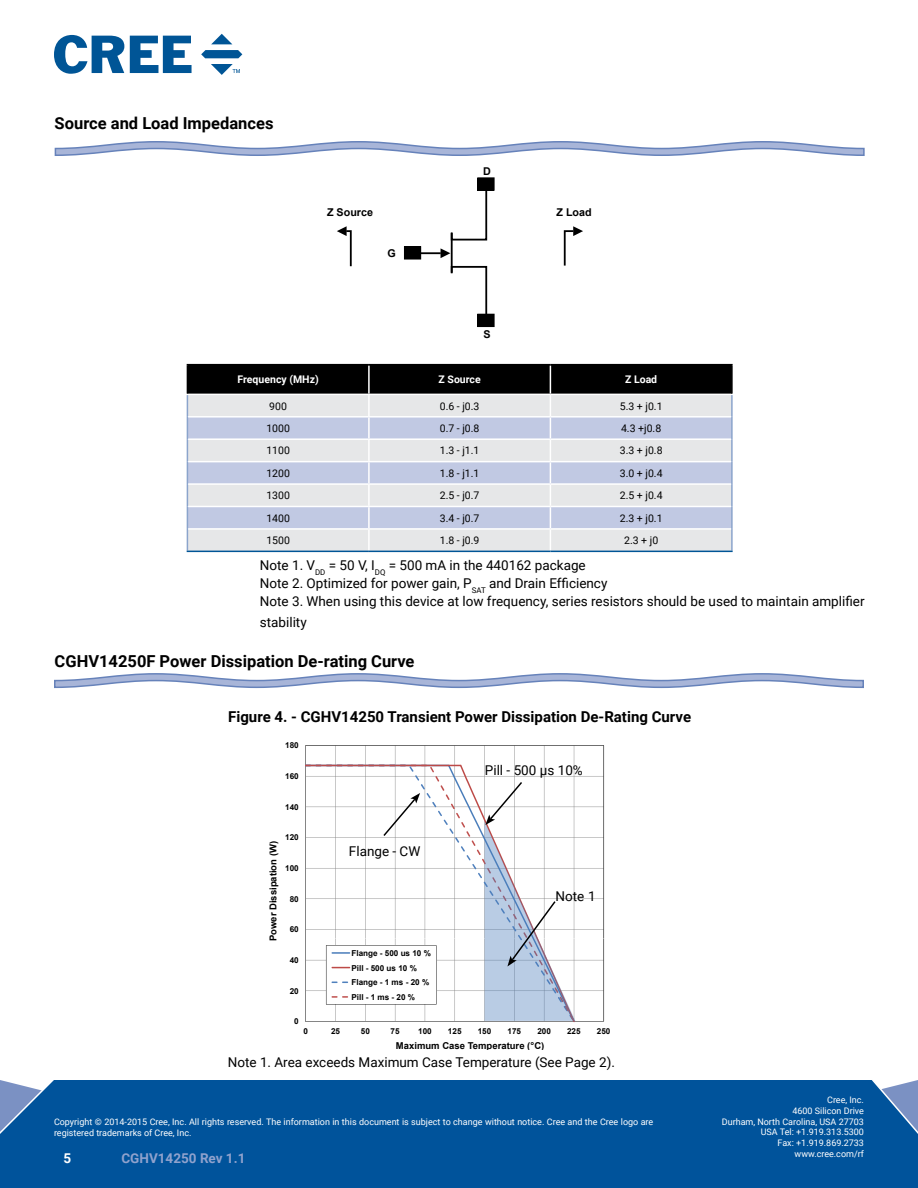
<style>
.page{position:relative;width:918px;height:1188px;background:#fff}
.page>*{position:absolute;margin:0;border:0;box-sizing:border-box;transform-origin:0 0}
.t1{font:700 16.5px "Roboto";color:#000}
.t2{font:700 15px "Roboto";color:#000}
.t3{font:13.5px/18px "Roboto";color:#000}
.t4{font:700 13.5px "Roboto";color:#90a2cd}
.t5{font:700 13.5px "Roboto";color:#fff}
.t6{font:700 10.8px "Arial";color:#000}
.t7{font:10.5px "Roboto";color:#000}
.t8{font:700 10.5px "Roboto";color:#fff}
.t9{font:700 9.45px "Arial";letter-spacing:.005em;color:#000}
.t10{font:9px/10.8px "Roboto";color:#fff;text-align:right}
.t11{font:700 8.1px/14.7px "Arial";color:#000}
</style>
<div class="page">
<div style="left:0;top:1080px;width:918px;height:108px;background:#00539b"></div>
<svg style="left:54px;top:35px;width:70px;height:39px"></svg>
<svg style="left:130px;top:36px;width:62px;height:37px"></svg>
<svg style="left:211px;top:34px;width:21px;height:10px"></svg>
<svg style="left:201px;top:50px;width:41px;height:8px"></svg>
<svg style="left:211px;top:64px;width:29px;height:10px"></svg>
<svg style="left:54px;top:141px;width:811px;height:15px"></svg>
<hr style="left:187px;top:364px;width:182px;height:1px;background:#000">
<hr style="left:369px;top:364px;width:181px;height:1px;background:#000">
<hr style="left:550px;top:364px;width:183px;height:1px;background:#000">
<hr style="left:731px;top:365px;width:2px;height:29px;background:#000">
<hr style="left:731px;top:395px;width:2px;height:22px;background:#8ba4cc">
<hr style="left:731px;top:417px;width:2px;height:22px;background:#8ba4cc">
<hr style="left:731px;top:439px;width:2px;height:23px;background:#8ba4cc">
<hr style="left:731px;top:462px;width:2px;height:22px;background:#8ba4cc">
<hr style="left:731px;top:484px;width:2px;height:22px;background:#8ba4cc">
<hr style="left:731px;top:506px;width:2px;height:23px;background:#8ba4cc">
<hr style="left:731px;top:529px;width:2px;height:22px;background:#8ba4cc">
<svg style="left:187px;top:365px;width:545px;height:186px;background:#b6b9c3"></svg>
<hr style="left:187px;top:551px;width:182px;height:1px;background:#005596">
<hr style="left:369px;top:551px;width:181px;height:1px;background:#005596">
<hr style="left:550px;top:551px;width:183px;height:1px;background:#005596">
<div style="left:404px;top:247px;width:17px;height:12px;background:#000"></div>
<div style="left:404px;top:246px;width:17px;height:13px;border:1px solid #000"></div>
<div style="left:478px;top:178px;width:16px;height:12px;background:#000"></div>
<div style="left:477px;top:178px;width:17px;height:13px;border:1px solid #000"></div>
<div style="left:478px;top:314px;width:16px;height:13px;background:#000"></div>
<div style="left:477px;top:314px;width:17px;height:13px;border:1px solid #000"></div>
<svg style="left:337px;top:226px;width:15px;height:41px"></svg>
<svg style="left:563px;top:226px;width:20px;height:40px"></svg>
<hr style="left:421px;top:252px;width:20px;height:2px;background:#000">
<svg style="left:441px;top:188px;width:47px;height:128px"></svg>
<svg style="left:54px;top:673px;width:810px;height:16px"></svg>
<hr style="left:604px;top:745px;width:1px;height:193px;background:#858585">
<svg style="left:306px;top:745px;width:298px;height:35px"></svg>
<hr style="left:305px;top:745px;width:1px;height:193px;background:#858585">
<svg style="left:306px;top:765px;width:268px;height:15px"></svg>
<hr style="left:604px;top:938px;width:1px;height:83px;background:#858585">
<svg style="left:305px;top:780px;width:299px;height:242px"></svg>
<h1 class="t1" style="left:55px;top:112px;width:220px">Source and Load Impedances</h1>
<p class="t6" style="left:483px;top:164px;width:9px">D</p>
<p class="t6" style="left:327px;top:205px;width:47px">Z Source</p>
<p class="t6" style="left:556px;top:205px;width:37px">Z Load</p>
<p class="t6" style="left:387px;top:246px;width:10px">G</p>
<p class="t6" style="left:484px;top:327px;width:9px">S</p>
<p class="t8" style="left:238px;top:372px;width:83px">Frequency (MHz)</p>
<p class="t8" style="left:439px;top:372px;width:44px">Z Source</p>
<p class="t8" style="left:625px;top:372px;width:34px">Z Load</p>
<p class="t7" style="left:269px;top:398px;width:19px">900</p>
<p class="t7" style="left:440px;top:398px;width:41px">0.6 - j0.3</p>
<p class="t7" style="left:620px;top:398px;width:44px">5.3 + j0.1</p>
<p class="t7" style="left:266px;top:421px;width:25px">1000</p>
<p class="t7" style="left:440px;top:421px;width:41px">0.7 - j0.8</p>
<p class="t7" style="left:621px;top:421px;width:42px">4.3 +j0.8</p>
<p class="t7" style="left:266px;top:443px;width:25px">1100</p>
<p class="t7" style="left:440px;top:443px;width:41px">1.3 - j1.1</p>
<p class="t7" style="left:620px;top:443px;width:44px">3.3 + j0.8</p>
<p class="t7" style="left:266px;top:466px;width:25px">1200</p>
<p class="t7" style="left:440px;top:466px;width:41px">1.8 - j1.1</p>
<p class="t7" style="left:620px;top:466px;width:44px">3.0 + j0.4</p>
<p class="t7" style="left:266px;top:488px;width:25px">1300</p>
<p class="t7" style="left:440px;top:488px;width:41px">2.5 - j0.7</p>
<p class="t7" style="left:620px;top:488px;width:44px">2.5 + j0.4</p>
<p class="t7" style="left:266px;top:511px;width:25px">1400</p>
<p class="t7" style="left:440px;top:511px;width:41px">3.4 - j0.7</p>
<p class="t7" style="left:620px;top:511px;width:44px">2.3 + j0.1</p>
<p class="t7" style="left:266px;top:533px;width:25px">1500</p>
<p class="t7" style="left:440px;top:533px;width:41px">1.8 - j0.9</p>
<p class="t7" style="left:624px;top:533px;width:36px">2.3 + j0</p>
<h3 class="t3" style="left:260px;top:556px;width:606px">Note 1. V<sub>DD</sub> = 50 V, I<sub>DQ</sub> = 500 mA in the 440162 package<br>Note 2. Optimized for power gain, P<sub>SAT</sub> and Drain Efficiency<br>Note 3. When using this device at low frequency, series resistors should be used to maintain amplifier</h3>
<h3 class="t3" style="left:260px;top:613px;width:48px">stability</h3>
<h1 class="t1" style="left:55px;top:649px;width:361px">CGHV14250F Power Dissipation De-rating Curve</h1>
<h2 class="t2" style="left:228px;top:707px;width:464px">Figure 4. - CGHV14250 Transient Power Dissipation De-Rating Curve</h2>
<p class="t11" style="left:285px;top:738px;width:15px">180</p>
<p class="t11" style="left:285px;top:769px;width:15px">160</p>
<p class="t11" style="left:285px;top:800px;width:15px">140</p>
<p class="t11" style="left:285px;top:830px;width:15px">120</p>
<p class="t9" style="left:267px;top:941px;width:102px;rotate:-90deg">Power Dissipation (W)</p>
<p class="t11" style="left:285px;top:861px;width:15px">100</p>
<p class="t11" style="left:290px;top:892px;width:11px">80</p>
<p class="t11" style="left:290px;top:922px;width:11px">60</p>
<p class="t11" style="left:290px;top:953px;width:11px">40</p>
<p class="t11" style="left:290px;top:984px;width:11px">20</p>
<p class="t11" style="left:294px;top:1014px;width:6px">0</p>
<h3 class="t3" style="left:349px;top:841px;width:73px">Flange - CW</h3>
<p class="t11" style="left:351px;top:946px;width:81px">Flange - 500 us 10 %<br>Pill - 500 us 10 %<br>Flange - 1 ms - 20 %<br>Pill-1ms-20%</p>
<h3 class="t3" style="left:485px;top:761px;width:99px">Pill - 500 µs 10%</h3>
<h3 class="t3" style="left:556px;top:887px;width:42px">Note 1</h3>
<p class="t11" style="left:304px;top:1024px;width:6px">0</p>
<p class="t11" style="left:331px;top:1024px;width:11px">25</p>
<p class="t11" style="left:361px;top:1024px;width:11px">50</p>
<p class="t11" style="left:391px;top:1024px;width:11px">75</p>
<p class="t11" style="left:418px;top:1024px;width:15px">100</p>
<p class="t11" style="left:448px;top:1024px;width:15px">125</p>
<p class="t11" style="left:478px;top:1024px;width:15px">150</p>
<p class="t11" style="left:507px;top:1024px;width:15px">175</p>
<p class="t11" style="left:537px;top:1024px;width:15px">200</p>
<p class="t11" style="left:567px;top:1024px;width:15px">225</p>
<p class="t11" style="left:597px;top:1024px;width:15px">250</p>
<p class="t9" style="left:396px;top:1039px;width:150px">Maximum Case Temperature (°C)</p>
<h3 class="t3" style="left:228px;top:1053px;width:389px">Note 1. Area exceeds Maximum Case Temperature (See Page 2).</h3>
<p class="t10" style="left:54px;top:1116px;width:601px;text-align:left">Copyright © 2014-2015 Cree, Inc. All rights reserved. The information in this document is subject to change without notice. Cree and the Cree logo are registered trademarks of Cree, Inc.</p>
<h3 class="t5" style="left:64px;top:1148px;width:9px">5</h3>
<h3 class="t4" style="left:122px;top:1149px;width:125px">CGHV14250 Rev 1.1</h3>
<p class="t10" style="left:722px;top:1094px;width:144px">Cree, Inc.<br>4600 Silicon Drive<br>Durham, North Carolina, USA 27703<br>USA Tel: +1.919.313.5300<br>Fax: +1.919.869.2733 www.cree.com/rf</p>
</div>
